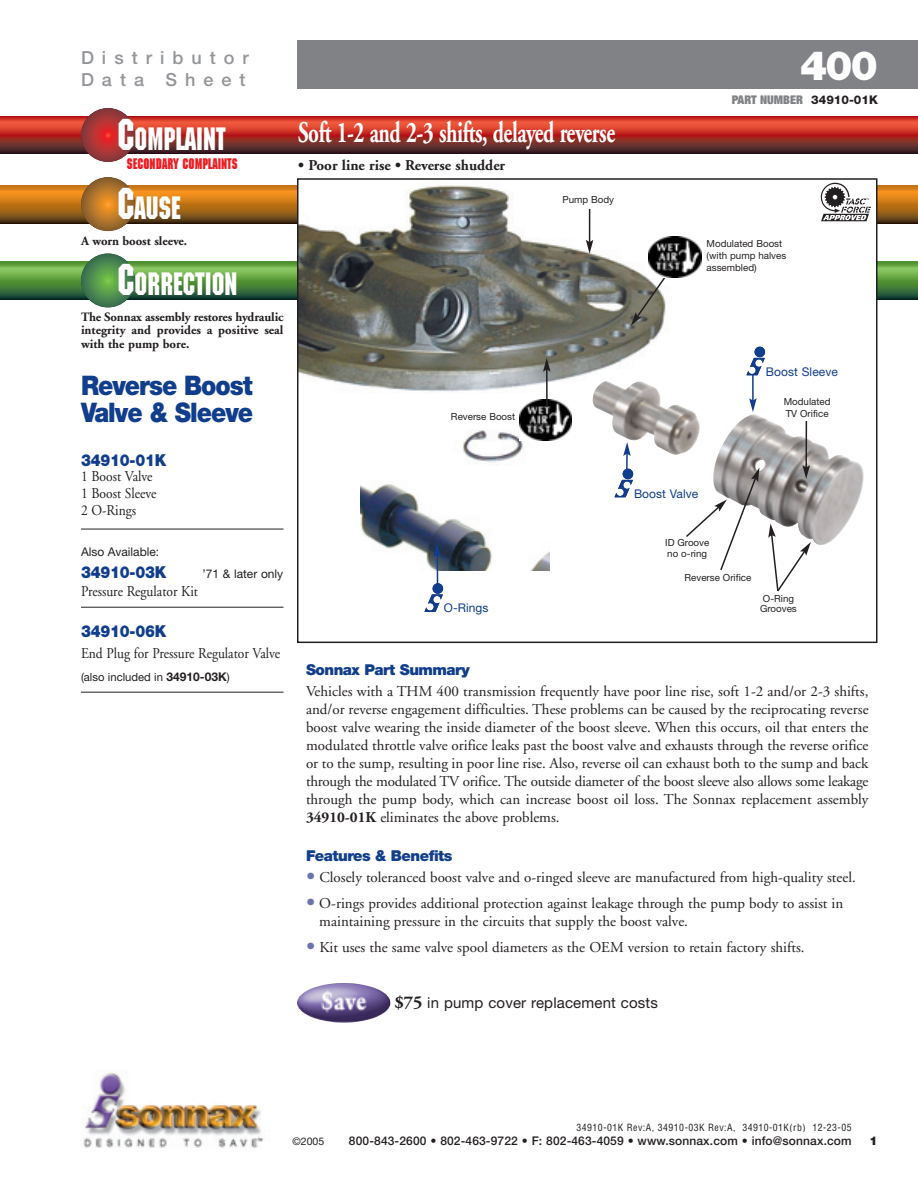
<style>
.page{position:relative;width:918px;height:1188px;background:#fff}
.page>*{position:absolute;margin:0;border:0;box-sizing:border-box;transform-origin:0 0}
.t1{font:900 40.5px "Helvetica Neue";color:#fff}
.t2{font:31.5px "Machine";color:#fff;scale:.85 1}
.t3{font:700 30px "Adobe Garamond";letter-spacing:-.02em;color:#fff;scale:.7 1}
.t4{font:900 27px/27.8px "Helvetica Neue";letter-spacing:-.04em;color:#103d8c;scale:.9 1}
.t5{font:500 18px/21.6px "Helvetica Neue";letter-spacing:.445em;color:#939598}
.t6{font:900 16.5px "Helvetica Neue";letter-spacing:-.015em;color:#103d8c;scale:.9 1}
.t7{font:15px/18px "Adobe Garamond";color:#231f20;text-align:justify}
.t8{font:15px/17.1px "Adobe Garamond";color:#231f20;scale:.9 1}
.t9{font:900 15px "Helvetica Neue";letter-spacing:-.035em;color:#103d8c}
.t10{font:15px "Helvetica Neue";letter-spacing:.01em;color:#231f20}
.t11{font:700 15px "Adobe Garamond";color:#231f20}
.t12{font:700 15px "Machine";color:#ee1d23;scale:.85 1}
.t13{font:700 12.75px/13.5px "Adobe Garamond";color:#231f20;text-align:justify}
.t14{font:500 12px "Helvetica Neue";letter-spacing:.01em;color:#231f20}
.t15{font:12px "Helvetica Neue";letter-spacing:.005em;color:#103d8c}
.t16{font:12px "Helvetica Neue";color:#231f20}
.t17{font:900 expanded 12px "Helvetica Neue";color:#808285}
.t18{font:900 12px "Helvetica Neue";color:#231f20}
.t19{font:11.25px "Helvetica Neue";color:#231f20}
.t20{font:10.5px "Helvetica Neue";color:#231f20}
.t21{font:9.75px/12px "Helvetica Neue";color:#231f20}
.t22{font:condensed 9.75px "Helvetica";letter-spacing:.05em;color:#231f20}
.s1{font-weight:800;font-stretch:normal;color:#231f20}
.s2{font-size:43.5px}
.s3{font-weight:700;font-size:12px}
.s4{font-weight:700}
.s5{font-size:24px;color:#6a73b0}
.s6{font-family:"Adobe Garamond";font-weight:700;font-size:18px}
</style>
<div class="page">
<hr style="left:81px;top:529px;width:203px;height:1px;background:#231f20">
<hr style="left:81px;top:607px;width:203px;height:1px;background:#231f20">
<hr style="left:81px;top:692px;width:203px;height:1px;background:#231f20">
<svg style="left:0;top:262px;width:918px;height:37px;background:#528d41"></svg>
<svg style="left:81px;top:253px;width:54px;height:54px;background:#4c8a4f"></svg>
<svg style="left:0;top:185px;width:918px;height:38px;background:#b16c17"></svg>
<svg style="left:81px;top:177px;width:54px;height:54px;background:#ac712a"></svg>
<div style="left:297px;top:40px;width:581px;height:49px;background:#808285"></div>
<div style="left:878px;top:40px;width:40px;height:49px;background:#808285"></div>
<img style="left:83px;top:1071px;width:181px;height:77px">
<svg style="left:0;top:116px;width:918px;height:38px;background:#a13028"></svg>
<svg style="left:81px;top:108px;width:54px;height:54px;background:#a73435"></svg>
<img style="left:297px;top:983px;width:94px;height:40px">
<div style="left:298px;top:179px;width:579px;height:463px;background:#fff"></div>
<img style="left:300px;top:185px;width:374px;height:341px">
<div style="left:297px;top:178px;width:581px;height:465px;border:2px solid #231f20"></div>
<div style="left:587px;top:375px;width:282px;height:184px;background:#fff"></div>
<img style="left:592px;top:381px;width:272px;height:164px">
<svg style="left:623px;top:442px;width:8px;height:30px"></svg>
<svg style="left:802px;top:420px;width:8px;height:59px"></svg>
<hr style="left:752px;top:375px;width:2px;height:26px;background:#103d8c">
<svg style="left:749px;top:398px;width:8px;height:14px"></svg>
<hr style="left:589px;top:209px;width:1px;height:33px;background:#231f20">
<svg style="left:586px;top:240px;width:7px;height:14px"></svg>
<svg style="left:631px;top:269px;width:41px;height:57px"></svg>
<img style="left:649px;top:237px;width:52px;height:41px">
<img style="left:519px;top:400px;width:53px;height:41px">
<img style="left:361px;top:469px;width:189px;height:102px">
<svg style="left:768px;top:524px;width:43px;height:68px"></svg>
<svg style="left:684px;top:468px;width:75px;height:103px"></svg>
<svg style="left:821px;top:183px;width:50px;height:38px"></svg>
<svg style="left:747px;top:358px;width:18px;height:18px"></svg>
<div style="left:755px;top:347px;width:10px;height:10px;background:#103d8c;border-radius:50%"></div>
<svg style="left:615px;top:480px;width:19px;height:18px"></svg>
<div style="left:623px;top:469px;width:10px;height:10px;background:#103d8c;border-radius:50%"></div>
<svg style="left:425px;top:116px;width:19px;height:496px"></svg>
<div style="left:433px;top:583px;width:10px;height:11px;background:#103d8c;border-radius:50%"></div>
<svg style="left:543px;top:116px;width:8px;height:293px"></svg>
<p class="t5" style="left:81px;top:49px;width:169px">Distributor<br>Data Sheet</p>
<h1 class="t1" style="left:800px;top:51px;width:79px">400</h1>
<p class="t17" style="left:732px;top:96px;width:148px">PART NUMBER <span class="s1">34910-01K</span></p>
<h2 class="t2" style="left:118px;top:121px;width:129px"><span class="s2">C</span>OMPLAINT</h2>
<h3 class="t3" style="left:298px;top:120px;width:454px">Soft 1-2 and 2-3 shifts, delayed reverse</h3>
<p class="t12" style="left:127px;top:155px;width:132px">SECONDARY COMPLAINTS</p>
<p class="t11" style="left:298px;top:159px;width:208px">• Poor line rise • Reverse shudder</p>
<h2 class="t2" style="left:118px;top:190px;width:76px"><span class="s2">C</span>AUSE</h2>
<p class="t13" style="left:81px;top:235px;width:107px">A worn boost sleeve.</p>
<h2 class="t2" style="left:118px;top:266px;width:142px"><span class="s2">C</span>ORRECTION</h2>
<p class="t13" style="left:81px;top:311px;width:204px">The Sonnax assembly restores hydraulic integrity and provides a positive seal with the pump bore.</p>
<h3 class="t4" style="left:81px;top:373px;width:193px">Reverse Boost<br>Valve &amp; Sleeve</h3>
<p class="t6" style="left:81px;top:454px;width:96px">34910-01K</p>
<p class="t8" style="left:81px;top:469px;width:85px">1 Boost Valve<br>1 Boost Sleeve<br>2 O-Rings</p>
<p class="t16" style="left:81px;top:548px;width:80px">Also Available:</p>
<p class="t6" style="left:81px;top:567px;width:96px">34910-03K</p>
<p class="t16" style="left:203px;top:570px;width:82px">’71 &amp; later only</p>
<p class="t8" style="left:81px;top:584px;width:131px">Pressure Regulator Kit</p>
<p class="t6" style="left:81px;top:625px;width:96px">34910-06K</p>
<p class="t8" style="left:81px;top:646px;width:223px">End Plug for Pressure Regulator Valve</p>
<p class="t19" style="left:81px;top:673px;width:150px">(also included in <span class="s3">34910-03K</span>)</p>
<p class="t21" style="left:451px;top:411px;width:66px">Reverse Boost</p>
<p class="t15" style="left:444px;top:604px;width:46px">O-Rings</p>
<p class="t21" style="left:562px;top:195px;width:53px">Pump Body</p>
<p class="t21" style="left:707px;top:238px;width:81px">Modulated Boost (with pump halves assembled)</p>
<p class="t15" style="left:766px;top:367px;width:73px">Boost Sleeve</p>
<p class="t21" style="left:784px;top:397px;width:48px">Modulated<br>TV Orifice</p>
<p class="t15" style="left:634px;top:489px;width:66px">Boost Valve</p>
<p class="t21" style="left:665px;top:538px;width:46px;line-height:10.5px">ID Groove no o-ring</p>
<p class="t21" style="left:685px;top:573px;width:68px">Reverse Orifice</p>
<p class="t21" style="left:760px;top:594px;width:38px;line-height:10.5px">O-Ring<br>Grooves</p>
<p class="t9" style="left:306px;top:665px;width:165px">Sonnax Part Summary</p>
<p class="t7" style="left:306px;top:684px;width:564px">Vehicles with a THM 400 transmission frequently have poor line rise, soft 1-2 and/or 2-3 shifts, and/or reverse engagement difficulties. These problems can be caused by the reciprocating reverse boost valve wearing the inside diameter of the boost sleeve. When this occurs, oil that enters the modulated throttle valve orifice leaks past the boost valve and exhausts through the reverse orifice or to the sump, resulting in poor line rise. Also, reverse oil can exhaust both to the sump and back through the modulated TV orifice. The outside diameter of the boost sleeve also allows some leakage through the pump body, which can increase boost oil loss. The Sonnax replacement assembly <span class="s4">34910-01K</span> eliminates the above problems.</p>
<p class="t9" style="left:306px;top:851px;width:148px">Features &amp; Benefits</p>
<p class="t7" style="left:306px;top:870px;width:551px"><span class="s5">•</span> Closely toleranced boost valve and o-ringed sleeve are manufactured from high-quality steel.</p>
<p class="t7" style="left:319px;top:896px;width:526px;text-indent:-13px"><span class="s5">•</span> O-rings provides additional protection against leakage through the pump body to assist in maintaining pressure in the circuits that supply the boost valve.</p>
<p class="t7" style="left:306px;top:940px;width:500px"><span class="s5">•</span> Kit uses the same valve spool diameters as the OEM version to retain factory shifts.</p>
<p class="t10" style="left:394px;top:998px;width:265px"><span class="s6">$75</span> in pump cover replacement costs</p>
<p class="t22" style="left:577px;top:1123px;width:277px">34910-01K Rev:A, 34910-03K Rev:A, 34910-01K(rb) 12-23-05</p>
<p class="t20" style="left:292px;top:1138px;width:33px">©2005</p>
<p class="t14" style="left:349px;top:1137px;width:504px">800-843-2600 • 802-463-9722 • F: 802-463-4059 • www.sonnax.com • info@sonnax.com</p>
<p class="t18" style="left:869px;top:1137px;width:10px">1</p>
</div>
